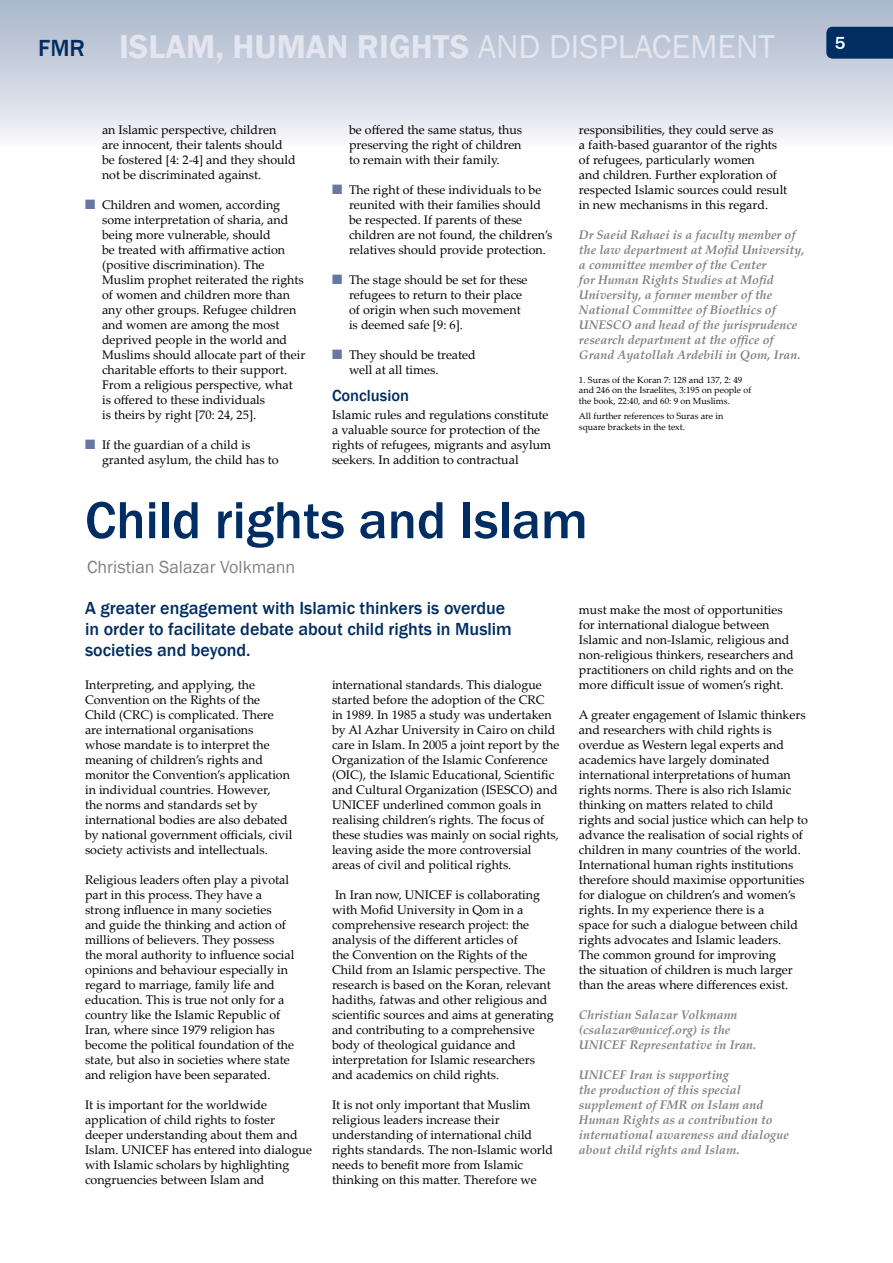
<style>
.page{position:relative;width:893px;height:1263px;background:#fff}
.page>*{position:absolute;margin:0;border:0;box-sizing:border-box;transform-origin:0 0}
.t1{font:500 54px "Franklin Gothic";color:#002d62}
.t2{font:600 33.9px "Franklin Gothic";color:#e3e5ef}
.t3{font:500 18px/21px "Franklin Gothic";color:#002d62}
.t4{font:18px "Franklin Gothic";color:#808285}
.t5{font:500 18px "Franklin Gothic";color:#fff}
.t6{font:500 16.5px "Franklin Gothic";color:#002d62}
.t7{font:12.45px/15px "Palatino Linotype";color:#000}
.t8{font:italic 700 12.45px/15px "Palatino Linotype";color:#808285}
.t9{font:9px/10.8px "Palatino Linotype";color:#000}
.s1{font-weight:500;font-size:24px;color:#002d62}
.s2{font-weight:400}
.s3{color:#6578a2}
</style>
<div class="page">
<div style="left:0;top:0;width:893px;height:147px;background:linear-gradient(to bottom,#a6b4c9,#f6f5fa)"></div>
<div style="left:826px;top:27px;width:67px;height:32px;background:#002d62"></div>
<h2 class="t2" style="left:38px;top:26px;width:738px"><span class="s1">FMR</span> ISLAM, HUMAN RIGHTS <span class="s2">AND DISPLACEMENT</span></h2>
<p class="t7" style="left:102px;top:122px;width:195px">an Islamic perspective, children are innocent, their talents should be fostered [4: 2-4] and they should not be discriminated against.</p>
<p class="t7" style="left:102px;top:197px;width:205px;text-indent:-17px"><span class="s3">■</span> Children and women, according some interpretation of sharia, and being more vulnerable, should<br>be treated with affirmative action (positive discrimination). The Muslim prophet reiterated the rights of women and children more than any other groups. Refugee children and women are among the most deprived people in the world and Muslims should allocate part of their charitable efforts to their support.<br>From a religious perspective, what<br>is offered to these individuals<br>is theirs by right [70: 24, 25].</p>
<p class="t7" style="left:102px;top:437px;width:178px;text-indent:-17px"><span class="s3">■</span> If the guardian of a child is granted asylum, the child has to</p>
<p class="t7" style="left:349px;top:122px;width:175px;text-align:justify">be offered the same status, thus preserving the right of children to remain with their family.</p>
<p class="t7" style="left:349px;top:182px;width:205px;text-indent:-17px"><span class="s3">■</span> The right of these individuals to be reunited with their families should be respected. If parents of these children are not found, the children’s relatives should provide protection.</p>
<p class="t7" style="left:349px;top:272px;width:180px;text-indent:-17px"><span class="s3">■</span> The stage should be set for these refugees to return to their place of origin when such movement is deemed safe [9: 6].</p>
<p class="t7" style="left:349px;top:347px;width:128px;text-indent:-17px"><span class="s3">■</span> They should be treated well at all times.</p>
<h3 class="t6" style="left:332px;top:385px;width:79px">Conclusion</h3>
<p class="t7" style="left:332px;top:407px;width:221px">Islamic rules and regulations constitute a valuable source for protection of the rights of refugees, migrants and asylum seekers. In addition to contractual</p>
<p class="t7" style="left:579px;top:122px;width:210px">responsibilities, they could serve as<br>a faith-based guarantor of the rights of refugees, particularly women<br>and children. Further exploration of respected Islamic sources could result in new mechanisms in this regard.</p>
<p class="t8" style="left:579px;top:227px;width:227px">Dr Saeid Rahaei is a faculty member of the law department at Mofid University, a committee member of the Center<br>for Human Rights Studies at Mofid University, a former member of the National Committee of Bioethics of UNESCO and head of the jurisprudence research department at the office of Grand Ayatollah Ardebili in Qom, Iran.</p>
<p class="t9" style="left:579px;top:374px;width:174px">1. Suras of the Koran 7: 128 and 137, 2: 49 and 246 on the Israelites, 3:195 on people of the book, 22:40, and 60: 9 on Muslims.</p>
<p class="t9" style="left:579px;top:410px;width:146px">All further references to Suras are in square brackets in the text.</p>
<h1 class="t1" style="left:85px;top:487px;width:504px">Child rights and Islam</h1>
<h3 class="t4" style="left:87px;top:555px;width:210px">Christian Salazar Volkmann</h3>
<h3 class="t3" style="left:85px;top:598px;width:428px">A greater engagement with Islamic thinkers is overdue in order to facilitate debate about child rights in Muslim societies and beyond.</h3>
<p class="t7" style="left:85px;top:677px;width:209px">Interpreting, and applying, the Convention on the Rights of the Child (CRC) is complicated. There are international organisations<br>whose mandate is to interpret the meaning of children’s rights and monitor the Convention’s application in individual countries. However,<br>the norms and standards set by international bodies are also debated by national government officials, civil society activists and intellectuals.</p>
<p class="t7" style="left:85px;top:872px;width:211px">Religious leaders often play a pivotal part in this process. They have a strong influence in many societies and guide the thinking and action of millions of believers. They possess the moral authority to influence social opinions and behaviour especially in regard to marriage, family life and education. This is true not only for a country like the Islamic Republic of Iran, where since 1979 religion has become the political foundation of the state, but also in societies where state and religion have been separated.</p>
<p class="t7" style="left:85px;top:1097px;width:229px">It is important for the worldwide application of child rights to foster deeper understanding about them and Islam. UNICEF has entered into dialogue with Islamic scholars by highlighting congruencies between Islam and</p>
<p class="t7" style="left:332px;top:677px;width:229px">international standards. This dialogue started before the adoption of the CRC<br>in 1989. In 1985 a study was undertaken by Al Azhar University in Cairo on child care in Islam. In 2005 a joint report by the Organization of the Islamic Conference (OIC), the Islamic Educational, Scientific and Cultural Organization (ISESCO) and UNICEF underlined common goals in realising children’s rights. The focus of these studies was mainly on social rights, leaving aside the more controversial areas of civil and political rights.</p>
<p class="t7" style="left:332px;top:887px;width:223px">In Iran now, UNICEF is collaborating with Mofid University in Qom in a comprehensive research project: the analysis of the different articles of<br>the Convention on the Rights of the Child from an Islamic perspective. The research is based on the Koran, relevant hadiths, fatwas and other religious and scientific sources and aims at generating and contributing to a comprehensive body of theological guidance and interpretation for Islamic researchers and academics on child rights.</p>
<p class="t7" style="left:332px;top:1097px;width:222px">It is not only important that Muslim religious leaders increase their understanding of international child rights standards. The non-Islamic world needs to benefit more from Islamic thinking on this matter. Therefore we</p>
<p class="t7" style="left:579px;top:602px;width:216px">must make the most of opportunities for international dialogue between Islamic and non-Islamic, religious and non-religious thinkers, researchers and practitioners on child rights and on the more difficult issue of women’s right.</p>
<p class="t7" style="left:579px;top:707px;width:230px">A greater engagement of Islamic thinkers and researchers with child rights is overdue as Western legal experts and academics have largely dominated international interpretations of human rights norms. There is also rich Islamic thinking on matters related to child rights and social justice which can help to advance the realisation of social rights of children in many countries of the world.<br>International human rights institutions therefore should maximise opportunities for dialogue on children’s and women’s rights. In my experience there is a<br>space for such a dialogue between child rights advocates and Islamic leaders.<br>The common ground for improving<br>the situation of children is much larger than the areas where differences exist.</p>
<p class="t8" style="left:579px;top:1007px;width:179px">Christian Salazar Volkmann (csalazar@unicef.org) is the<br>UNICEF Representative in Iran.</p>
<p class="t8" style="left:579px;top:1067px;width:211px">UNICEF Iran is supporting<br>the production of this special supplement of FMR on Islam and<br>Human Rights as a contribution to international awareness and dialogue about child rights and Islam.</p>
<h3 class="t5" style="left:835px;top:32px;width:12px">5</h3>
</div>
